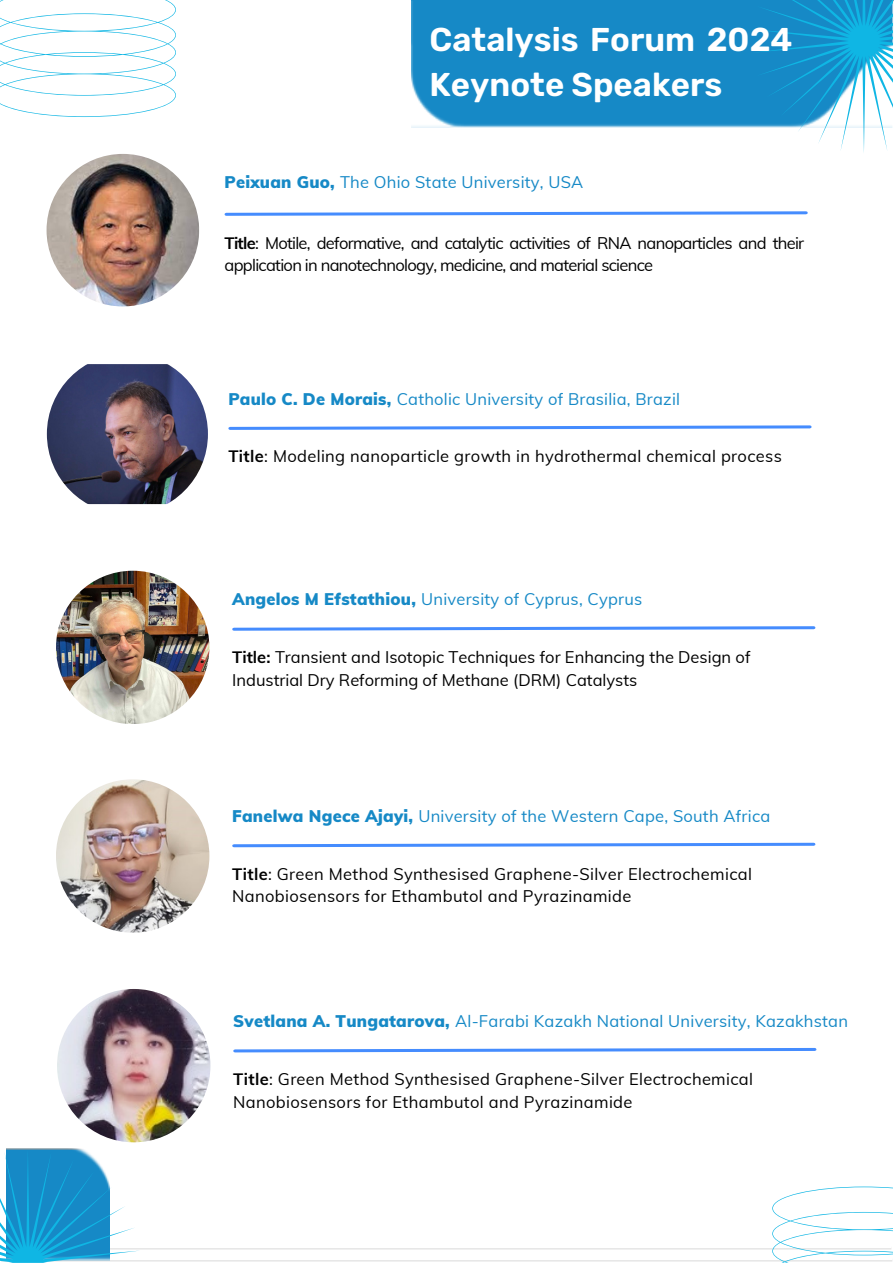
<style>
.page{position:relative;width:894px;height:1264px;background:#fff}
.page>*{position:absolute;margin:0;border:0;box-sizing:border-box;transform-origin:0 0}
.t1{font:600 33px/45px "Rubik";color:#fff}
.t2{font:16.5px/22.5px "Muli";letter-spacing:.02em;color:#000}
.t3{font:16.5px "Muli";letter-spacing:.015em;color:#1689c6}
.t4{font:16.5px/22.5px "Muli";letter-spacing:-.04em;color:#000}
.t5{font:16.5px "Muli";color:#000}
.s1{font-weight:900}
.s2{font-weight:700}
</style>
<div class="page">
<div style="left:411px;top:0;width:340px;height:127px;background:#1689c6"></div>
<svg style="left:0;top:0;width:176px;height:117px"></svg>
<svg style="left:0;top:1149px;width:140px;height:113px"></svg>
<svg style="left:224px;top:211px;width:583px;height:5px"></svg>
<svg style="left:772px;top:1186px;width:120px;height:76px"></svg>
<img style="left:47px;top:154px;width:152px;height:152px;border-radius:50%">
<img style="left:47px;top:353px;width:161px;height:161px;border-radius:50%">
<img style="left:56px;top:570px;width:153px;height:153px;border-radius:50%">
<img style="left:56px;top:779px;width:153px;height:153px;border-radius:77px">
<svg style="left:228px;top:425px;width:583px;height:5px"></svg>
<svg style="left:232px;top:626px;width:583px;height:4px;background:#7aadfe"></svg>
<svg style="left:232px;top:842px;width:583px;height:5px"></svg>
<svg style="left:751px;top:0;width:141px;height:152px"></svg>
<img style="left:57px;top:988px;width:153px;height:154px;border-radius:77px">
<svg style="left:233px;top:1048px;width:583px;height:4px;background:#75aafe"></svg>
<p class="t1" style="left:429px;top:17px;width:364px">Catalysis Forum 2024<br>Keynote Speakers</p>
<p class="t3" style="left:224px;top:172px;width:360px"><span class="s1">Peixuan Guo,</span> The Ohio State University, USA</p>
<p class="t4" style="left:224px;top:231px;width:581px"><span class="s2">Title</span>: Motile, deformative, and catalytic activities of RNA nanoparticles and their application in nanotechnology, medicine, and material science</p>
<p class="t3" style="left:228px;top:388px;width:453px"><span class="s1">Paulo C. De Morais,</span> Catholic University of Brasilia, Brazil</p>
<p class="t2" style="left:228px;top:445px;width:555px"><span class="s2">Title</span>: Modeling nanoparticle growth in hydrothermal chemical process</p>
<p class="t3" style="left:232px;top:588px;width:411px"><span class="s1">Angelos M Efstathiou,</span> University of Cyprus, Cyprus</p>
<p class="t5" style="left:232px;top:646px;width:519px"><span class="s2">Title:</span> Transient and Isotopic Techniques for Enhancing the Design of</p>
<p class="t5" style="left:232px;top:669px;width:406px">Industrial Dry Reforming of Methane (DRM) Catalysts</p>
<p class="t3" style="left:232px;top:805px;width:539px"><span class="s1">Fanelwa Ngece Ajayi,</span> University of the Western Cape, South Africa</p>
<p class="t2" style="left:232px;top:862px;width:521px"><span class="s2">Title</span>: Green Method Synthesised Graphene-Silver Electrochemical<br>Nanobiosensors for Ethambutol and Pyrazinamide</p>
<p class="t3" style="left:233px;top:1010px;width:616px"><span class="s1">Svetlana A. Tungatarova,</span> Al-Farabi Kazakh National University, Kazakhstan</p>
<p class="t2" style="left:233px;top:1067px;width:521px"><span class="s2">Title</span>: Green Method Synthesised Graphene-Silver Electrochemical<br>Nanobiosensors for Ethambutol and Pyrazinamide</p>
</div>
